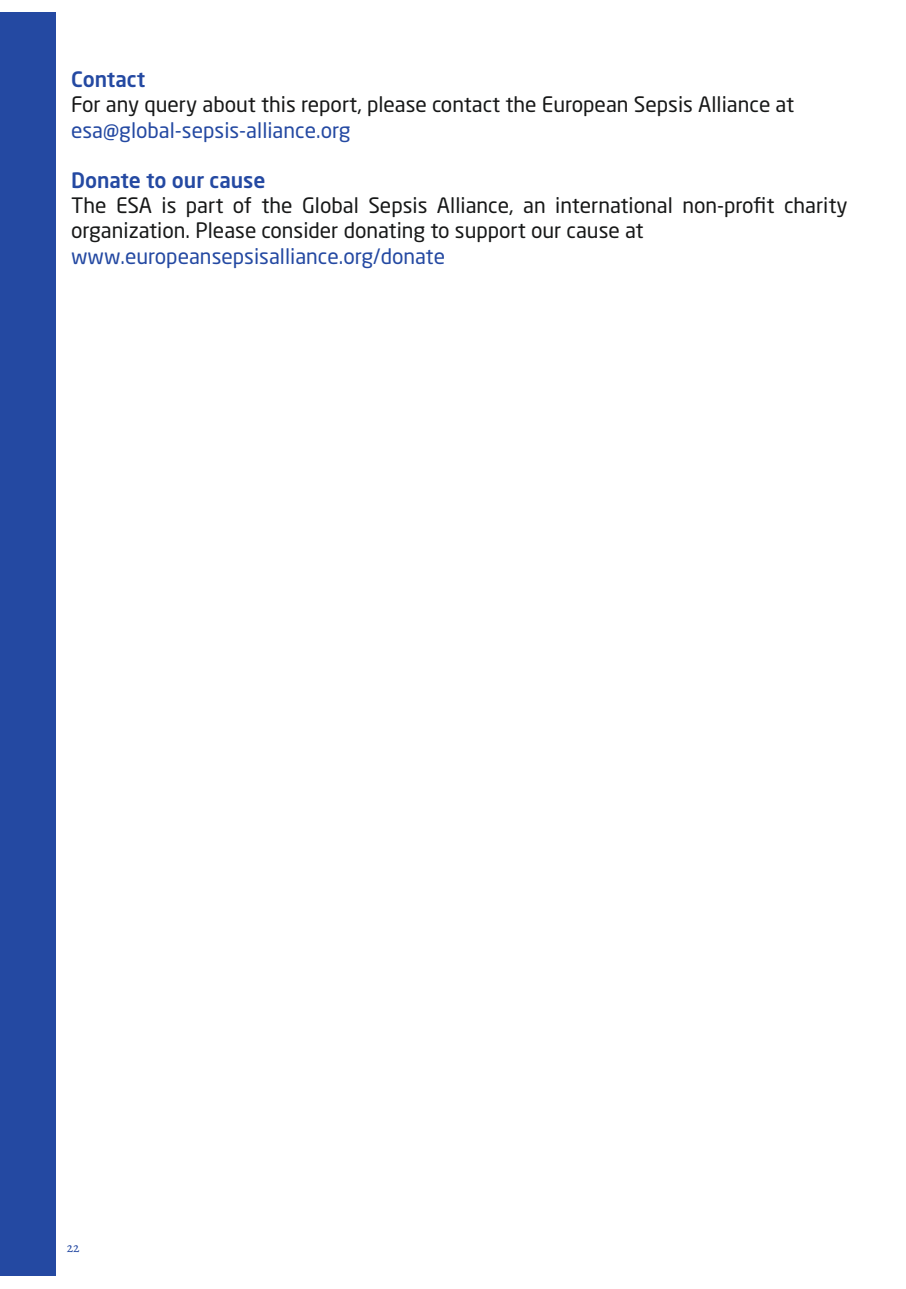
<style>
.page{position:relative;width:906px;height:1289px;background:#fff}
.page>*{position:absolute;margin:0;border:0;box-sizing:border-box;transform-origin:0 0}
.t1{font:21px/25.2px "Neo Sans W1 G";color:#171818}
.t2{font:21px "Neo Sans W1 G";color:#2449a2}
.t3{font:500 21px "Neo Sans W1 G";color:#2449a2}
.t4{font:13.5px "Alegreya";color:#2449a2}
</style>
<div class="page">
<div style="left:0;top:13px;width:55px;height:1263px;background:#2449a2"></div>
<p class="t3" style="left:71px;top:66px;width:76px">Contact</p>
<p class="t1" style="left:71px;top:92px;width:724px">For any query about this report, please contact the European Sepsis Alliance at</p>
<p class="t2" style="left:71px;top:117px;width:281px">esa@global-sepsis-alliance.org</p>
<p class="t3" style="left:71px;top:167px;width:196px">Donate to our cause</p>
<p class="t1" style="left:71px;top:192px;width:778px">The ESA is part of the Global Sepsis Alliance, an international non-profit charity organization. Please consider donating to support our cause at</p>
<p class="t2" style="left:71px;top:243px;width:376px">www.europeansepsisalliance.org/donate</p>
<p class="t4" style="left:67px;top:1239px;width:14px">22</p>
</div>
